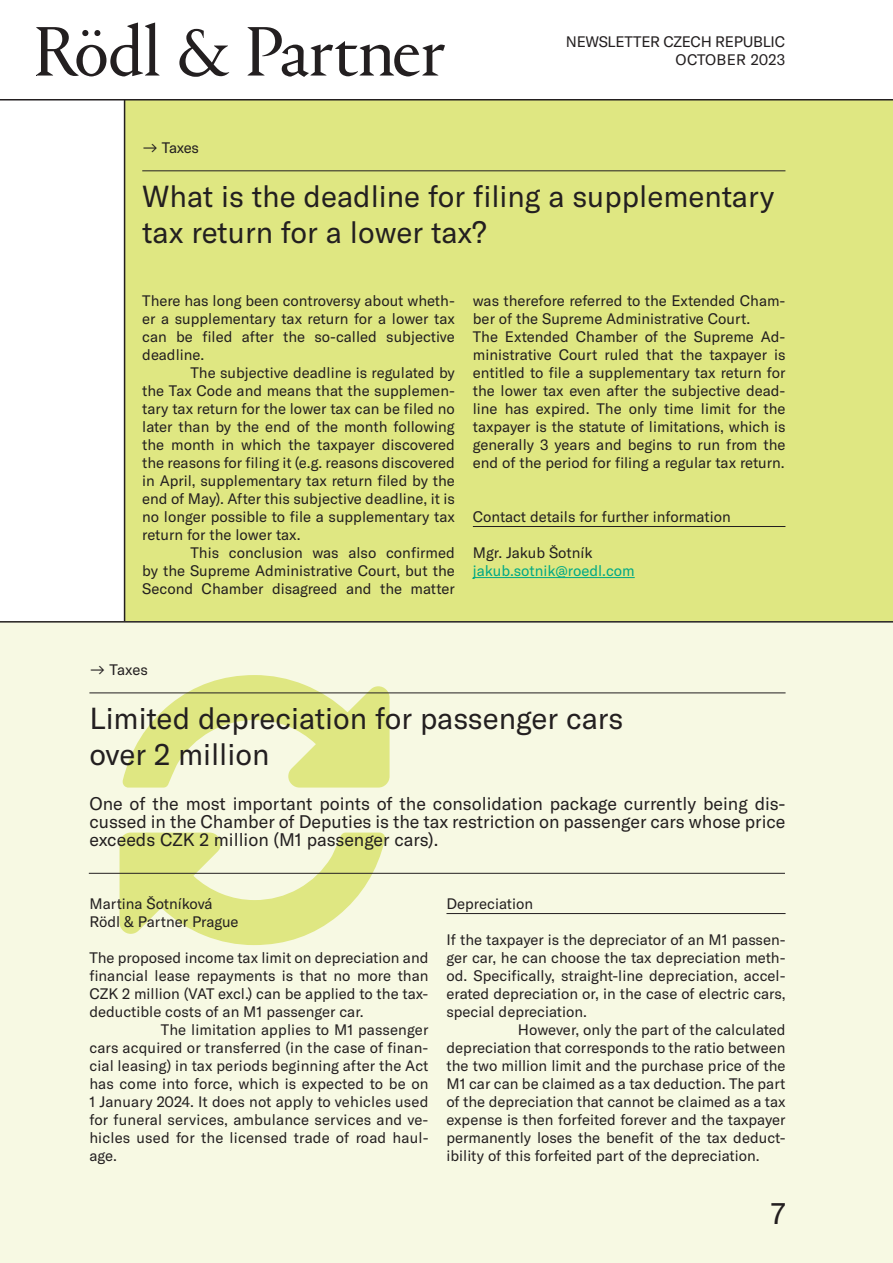
<style>
.page{position:relative;width:893px;height:1263px;background:#fff}
.page>*{position:absolute;margin:0;border:0;box-sizing:border-box;transform-origin:0 0}
.t1{font:30px/36px "GT America";color:#231f20}
.t2{font:18px/18px "GT America";color:#231f20;text-align:justify}
.t3{font:15px/18px "GT America";color:#231f20;text-align:justify}
.t4{font:15px "GT America";color:#00a985}
</style>
<div class="page">
<div style="left:0;top:621px;width:893px;height:642px;background:#f7f9e3"></div>
<svg style="left:120px;top:675px;width:270px;height:270px"></svg>
<div style="left:125px;top:99px;width:768px;height:522px;background:#dfe782"></div>
<hr style="left:124px;top:100px;width:1px;height:521px;background:#231f20">
<hr style="left:0;top:621px;width:893px;height:2px;background:#231f20">
<hr style="left:473px;top:526px;width:312px;height:1px;background:#231f20">
<hr style="left:473px;top:577px;width:162px;height:1px;background:#00a985">
<hr style="left:142px;top:171px;width:643px;height:1px;background:#231f20">
<hr style="left:446px;top:913px;width:340px;height:1px;background:#231f20">
<hr style="left:89px;top:693px;width:697px;height:1px;background:#231f20">
<hr style="left:89px;top:873px;width:696px;height:1px;background:#231f20">
<hr style="left:0;top:99px;width:893px;height:1px;background:#231f20">
<svg style="left:36px;top:23px;width:409px;height:54px"></svg>
<p class="t3" style="left:566px;top:32px;width:52px">newsletter</p>
<p class="t3" style="left:663px;top:32px;width:11px">czech</p>
<p class="t3" style="left:715px;top:32px;width:10px">republic</p>
<p class="t3" style="left:676px;top:50px;width:11px">october</p>
<p class="t3" style="left:751px;top:50px;width:36px">2023</p>
<p class="t3" style="left:142px;top:139px;width:58px">→ Taxes</p>
<h1 class="t1" style="left:142px;top:178px;width:634px">What is the deadline for filing a supplementary tax return for a lower tax?</h1>
<p class="t3" style="left:142px;top:292px;width:314px">There has long been controversy about wheth&shy;er a supplementary tax return for a lower tax can be filed after the so-called subjective deadline.</p>
<p class="t3" style="left:142px;top:364px;width:314px;text-indent:48px">The subjective deadline is regulated by the Tax Code and means that the supplemen&shy;tary tax return for the lower tax can be filed no later than by the end of the month following the month in which the taxpayer discovered the reasons for filing it (e.g. reasons discovered in April, supplementary tax return filed by the end of May). After this subjective deadline, it is no longer possible to file a supplementary tax return for the lower tax.</p>
<p class="t3" style="left:142px;top:544px;width:314px;text-indent:48px">This conclusion was also confirmed by the Supreme Administrative Court, but the Second Chamber disagreed and the matter</p>
<p class="t3" style="left:473px;top:292px;width:314px;text-align:left">was therefore referred to the Extended Cham&shy;ber of the Supreme Administrative Court.<br>The Extended Chamber of the Supreme Ad&shy;ministrative Court ruled that the taxpayer is entitled to file a supplementary tax return for the lower tax even after the subjective dead&shy;line has expired. The only time limit for the taxpayer is the statute of limitations, which is generally 3 years and begins to run from the end of the period for filing a regular tax return.</p>
<p class="t3" style="left:473px;top:508px;width:259px">Contact details for further information</p>
<p class="t3" style="left:473px;top:544px;width:121px">Mgr. Jakub Šotník</p>
<p class="t4" style="left:473px;top:562px;width:163px">jakub.sotnik@roedl.com</p>
<p class="t3" style="left:89px;top:661px;width:60px">→ Taxes</p>
<h1 class="t1" style="left:89px;top:700px;width:535px">Limited depreciation for passenger cars over 2 million</h1>
<p class="t2" style="left:89px;top:795px;width:698px">One of the most important points of the consolidation package currently being dis&shy;cussed in the Chamber of Deputies is the tax restriction on passenger cars whose price exceeds CZK 2 million (M1 passenger cars).</p>
<p class="t3" style="left:89px;top:895px;width:151px">Martina Šotníková<br>Rödl &amp; Partner Prague</p>
<p class="t3" style="left:89px;top:949px;width:341px">The proposed income tax limit on depreciation and</p>
<p class="t3" style="left:89px;top:967px;width:341px">financial lease repayments is that no more than</p>
<p class="t3" style="left:89px;top:985px;width:341px">CZK 2 million (VAT excl.) can be applied to the tax-</p>
<p class="t3" style="left:89px;top:1003px;width:276px">deductible costs of an M1 passenger car.</p>
<p class="t3" style="left:161px;top:1021px;width:269px">The limitation applies to M1 passenger</p>
<p class="t3" style="left:89px;top:1039px;width:341px">cars acquired or transferred (in the case of finan-</p>
<p class="t3" style="left:89px;top:1057px;width:341px">cial leasing) in tax periods beginning after the Act</p>
<p class="t3" style="left:89px;top:1075px;width:341px">has come into force, which is expected to be on</p>
<p class="t3" style="left:89px;top:1093px;width:341px">1 January 2024. It does not apply to vehicles used</p>
<p class="t3" style="left:89px;top:1111px;width:341px">for funeral services, ambulance services and ve-</p>
<p class="t3" style="left:89px;top:1129px;width:341px">hicles used for the licensed trade of road haul-</p>
<p class="t3" style="left:89px;top:1147px;width:29px">age.</p>
<p class="t3" style="left:446px;top:895px;width:88px">Depreciation</p>
<p class="t3" style="left:446px;top:931px;width:341px">If the taxpayer is the depreciator of an M1 passen-</p>
<p class="t3" style="left:446px;top:949px;width:341px">ger car, he can choose the tax depreciation meth-</p>
<p class="t3" style="left:446px;top:967px;width:341px">od. Specifically, straight-line depreciation, accel-</p>
<p class="t3" style="left:446px;top:985px;width:341px">erated depreciation or, in the case of electric cars,</p>
<p class="t3" style="left:446px;top:1003px;width:142px">special depreciation.</p>
<p class="t3" style="left:518px;top:1021px;width:269px">However, only the part of the calculated</p>
<p class="t3" style="left:446px;top:1039px;width:341px">depreciation that corresponds to the ratio between</p>
<p class="t3" style="left:446px;top:1057px;width:341px">the two million limit and the purchase price of the</p>
<p class="t3" style="left:446px;top:1075px;width:341px">M1 car can be claimed as a tax deduction. The part</p>
<p class="t3" style="left:446px;top:1093px;width:341px">of the depreciation that cannot be claimed as a tax</p>
<p class="t3" style="left:446px;top:1111px;width:341px">expense is then forfeited forever and the taxpayer</p>
<p class="t3" style="left:446px;top:1129px;width:341px">permanently loses the benefit of the tax deduct-</p>
<p class="t3" style="left:446px;top:1147px;width:315px">ibility of this forfeited part of the depreciation.</p>
<h1 class="t1" style="left:771px;top:1195px;width:16px">7</h1>
</div>
